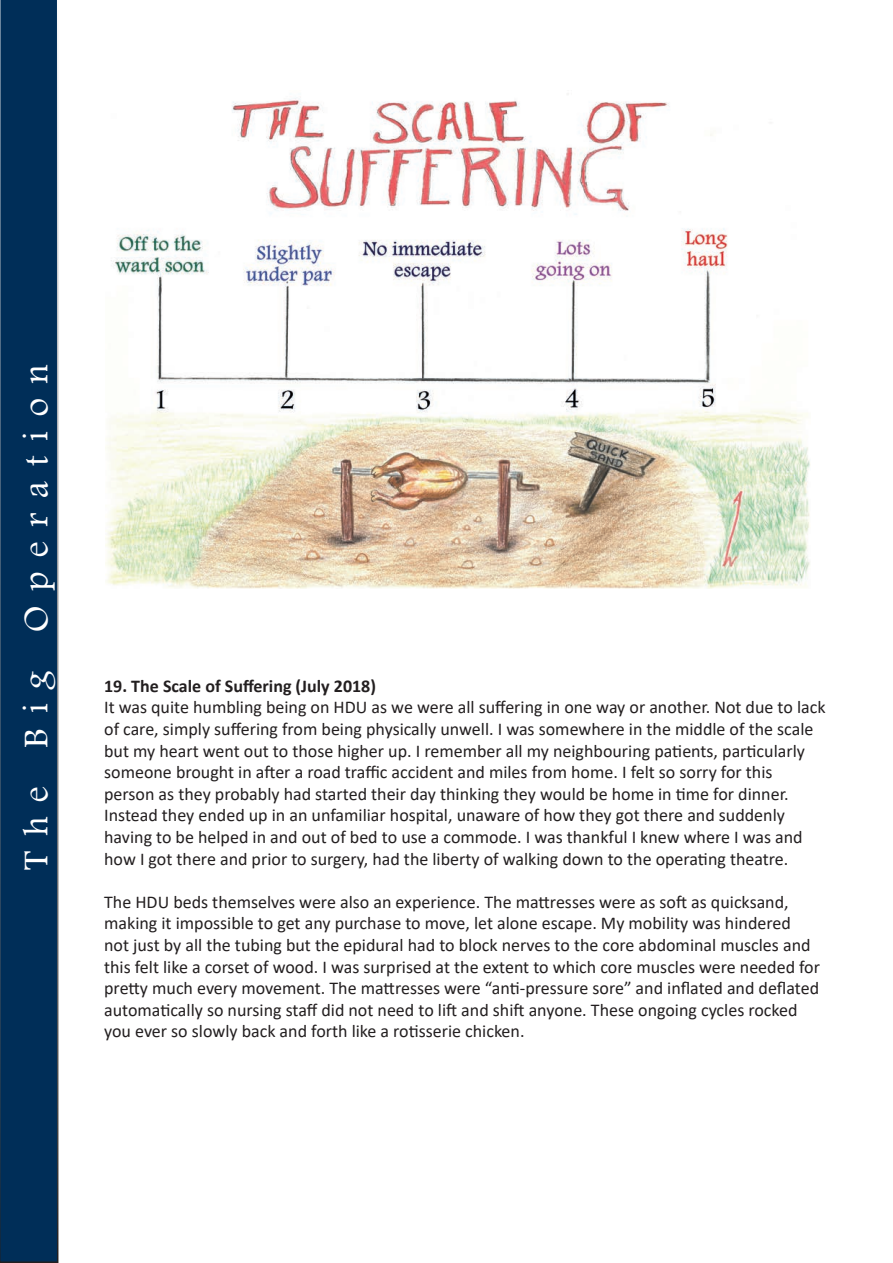
<style>
.page{position:relative;width:893px;height:1263px;background:#fff}
.page>*{position:absolute;margin:0;border:0;box-sizing:border-box;transform-origin:0 0}
.t1{font:36px "Footlight MT Light";color:#fff}
.t2{font:18px/21.6px "Calibri";color:#231f20}
.t3{font:700 18px "Calibri";color:#231f20}
</style>
<div class="page">
<div style="left:0;top:0;width:58px;height:1263px;background:#002e58"></div>
<img style="left:106px;top:93px;width:704px;height:496px">
<h1 class="t1" style="left:15px;top:870px;width:507px;rotate:-90deg">T h e B i g O p e r a t i o n</h1>
<p class="t3" style="left:104px;top:673px;width:273px">19. The Scale of Suffering (July 2018)</p>
<p class="t2" style="left:104px;top:696px;width:723px">It was quite humbling being on HDU as we were all suffering in one way or another. Not due to lack of care, simply suffering from being physically unwell. I was somewhere in the middle of the scale but my heart went out to those higher up. I remember all my neighbouring patients, particularly someone brought in after a road traffic accident and miles from home. I felt so sorry for this person as they probably had started their day thinking they would be home in time for dinner.<br>Instead they ended up in an unfamiliar hospital, unaware of how they got there and suddenly having to be helped in and out of bed to use a commode. I was thankful I knew where I was and how I got there and prior to surgery, had the liberty of walking down to the operating theatre.</p>
<p class="t2" style="left:104px;top:890px;width:717px">The HDU beds themselves were also an experience. The mattresses were as soft as quicksand, making it impossible to get any purchase to move, let alone escape. My mobility was hindered not just by all the tubing but the epidural had to block nerves to the core abdominal muscles and this felt like a corset of wood. I was surprised at the extent to which core muscles were needed for pretty much every movement. The mattresses were “anti-pressure sore” and inflated and deflated automatically so nursing staff did not need to lift and shift anyone. These ongoing cycles rocked you ever so slowly back and forth like a rotisserie chicken.</p>
</div>
